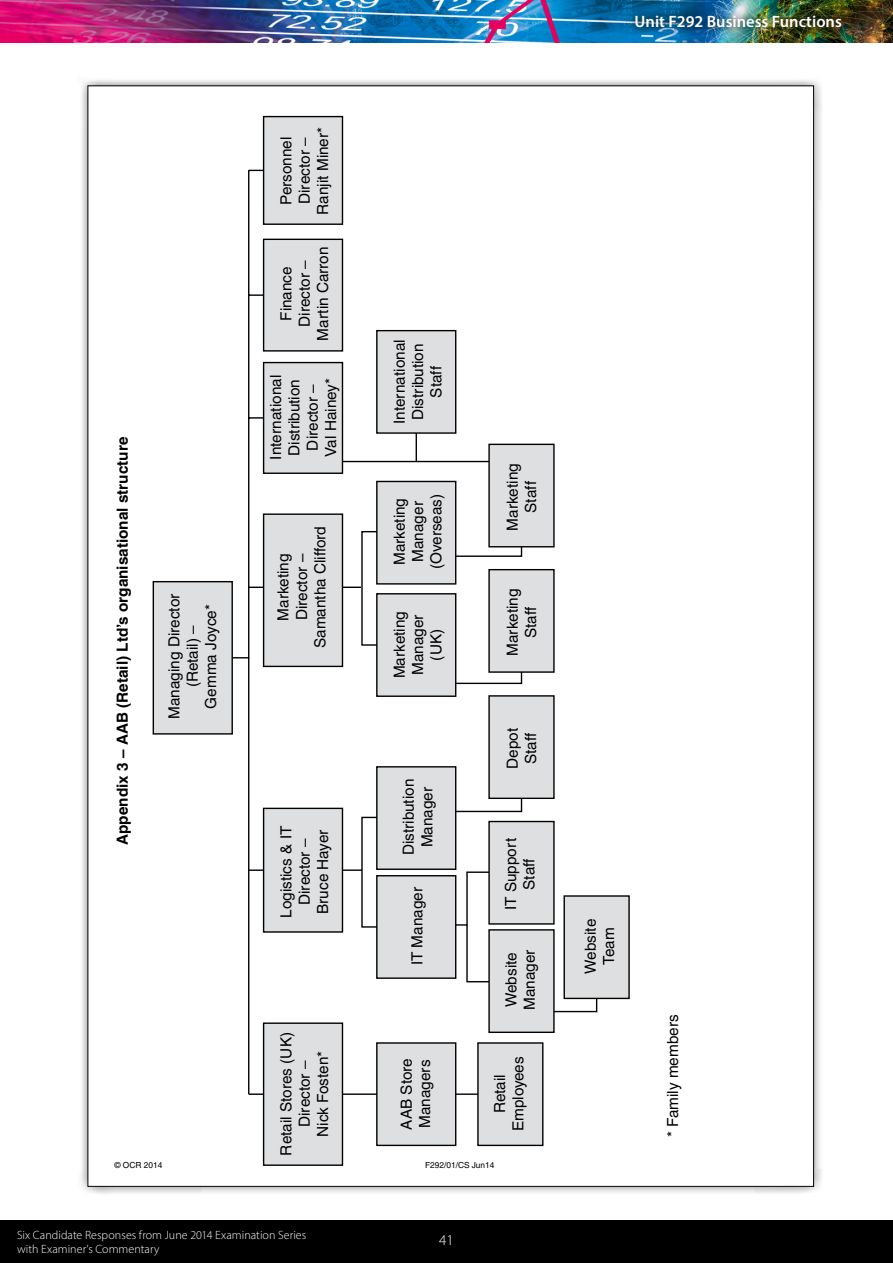
<style>
.page{position:relative;width:893px;height:1263px;background:#fff}
.page>*{position:absolute;margin:0;border:0;box-sizing:border-box;transform-origin:0 0}
.t1{font:600 16.5px "Myriad Pro";color:#fff}
.t2{font:15.3px/18.5px "Helvetica";color:#000;text-align:center}
.t3{font:700 15.3px "Helvetica";color:#000}
.t4{font:300 15px "Myriad Pro";color:#fff}
.t5{font:300 12px/14.4px "Myriad Pro";letter-spacing:.005em;color:#fff}
.t6{font:8.4px "Helvetica";color:#000}
</style>
<div class="page">
<div style="left:0;top:1220px;width:893px;height:43px;background:#000"></div>
<img style="left:0;top:0;width:893px;height:43px">
<img style="left:626px;top:7px;width:225px;height:30px">
<div style="left:78px;top:76px;width:745px;height:1120px;background:#000;opacity:.5"></div>
<div style="left:88px;top:86px;width:726px;height:1100px;background:#fff"></div>
<svg style="left:233px;top:115px;width:365px;height:980px"></svg>
<div style="left:153px;top:582px;width:79px;height:152px;background:#dedfe0"></div>
<div style="left:153px;top:581px;width:80px;height:154px;border:1px solid #000"></div>
<div style="left:264px;top:1023px;width:78px;height:142px;background:#dedfe0"></div>
<div style="left:263px;top:1022px;width:80px;height:144px;border:1px solid #000"></div>
<div style="left:377px;top:1043px;width:79px;height:102px;background:#dedfe0"></div>
<div style="left:376px;top:1042px;width:80px;height:104px;border:1px solid #000"></div>
<div style="left:478px;top:1043px;width:65px;height:102px;background:#dedfe0"></div>
<div style="left:477px;top:1042px;width:66px;height:104px;border:1px solid #000"></div>
<div style="left:377px;top:876px;width:79px;height:102px;background:#dedfe0"></div>
<div style="left:376px;top:875px;width:80px;height:104px;border:1px solid #000"></div>
<div style="left:489px;top:930px;width:65px;height:102px;background:#dedfe0"></div>
<div style="left:488px;top:929px;width:67px;height:104px;border:1px solid #000"></div>
<div style="left:564px;top:896px;width:65px;height:102px;background:#dedfe0"></div>
<div style="left:563px;top:895px;width:67px;height:104px;border:1px solid #000"></div>
<div style="left:489px;top:821px;width:65px;height:103px;background:#dedfe0"></div>
<div style="left:488px;top:821px;width:67px;height:104px;border:1px solid #000"></div>
<div style="left:377px;top:767px;width:79px;height:102px;background:#dedfe0"></div>
<div style="left:376px;top:766px;width:80px;height:104px;border:1px solid #000"></div>
<div style="left:489px;top:696px;width:65px;height:102px;background:#dedfe0"></div>
<div style="left:488px;top:695px;width:67px;height:104px;border:1px solid #000"></div>
<div style="left:377px;top:594px;width:79px;height:102px;background:#dedfe0"></div>
<div style="left:376px;top:593px;width:80px;height:104px;border:1px solid #000"></div>
<div style="left:377px;top:481px;width:79px;height:103px;background:#dedfe0"></div>
<div style="left:376px;top:481px;width:80px;height:104px;border:1px solid #000"></div>
<div style="left:377px;top:331px;width:79px;height:102px;background:#dedfe0"></div>
<div style="left:376px;top:330px;width:80px;height:104px;border:1px solid #000"></div>
<div style="left:489px;top:444px;width:65px;height:103px;background:#dedfe0"></div>
<div style="left:488px;top:444px;width:67px;height:103px;border:1px solid #000"></div>
<div style="left:264px;top:808px;width:78px;height:124px;background:#dedfe0"></div>
<div style="left:263px;top:808px;width:80px;height:125px;border:1px solid #000"></div>
<div style="left:437px;top:98px;width:39px;height:26px;background:#fff"></div>
<p class="t3" style="left:113px;top:845px;width:410px;rotate:-90deg">Appendix 3 – AAB (Retail) Ltd’s organisational structure</p>
<p class="t2" style="left:165px;top:719px;width:127px;rotate:-90deg">Managing Director (Retail) –<br>Gemma Joyce*</p>
<p class="t2" style="left:277px;top:215px;width:89px;rotate:-90deg">Personnel<br>Director –<br>Ranjit Miner*</p>
<p class="t2" style="left:277px;top:341px;width:96px;rotate:-90deg">Finance<br>Director –<br>Martin Carron</p>
<p class="t2" style="left:266px;top:460px;width:86px;rotate:-90deg">International<br>Distribution<br>Director –<br>Val Hainey*</p>
<p class="t2" style="left:274px;top:648px;width:124px;rotate:-90deg">Marketing<br>Director –<br>Samantha Clifford</p>
<p class="t2" style="left:277px;top:918px;width:93px;rotate:-90deg">Logistics &amp; IT<br>Director –<br>Bruce Hayer</p>
<p class="t2" style="left:277px;top:1155px;width:125px;rotate:-90deg">Retail Stores (UK)<br>Director –<br>Nick Fosten*</p>
<p class="t2" style="left:390px;top:424px;width:86px;rotate:-90deg">International<br>Distribution<br>Staff</p>
<p class="t2" style="left:390px;top:569px;width:77px;rotate:-90deg">Marketing<br>Manager (Overseas)</p>
<p class="t2" style="left:390px;top:678px;width:69px;rotate:-90deg">Marketing<br>Manager (UK)</p>
<p class="t2" style="left:399px;top:855px;width:78px;rotate:-90deg">Distribution<br>Manager</p>
<p class="t2" style="left:408px;top:965px;width:80px;rotate:-90deg">IT Manager</p>
<p class="t2" style="left:397px;top:1129px;width:73px;text-align:left;rotate:-90deg">AAB Store<br>Managers</p>
<p class="t2" style="left:503px;top:530px;width:69px;rotate:-90deg">Marketing<br>Staff</p>
<p class="t2" style="left:503px;top:656px;width:69px;rotate:-90deg">Marketing<br>Staff</p>
<p class="t2" style="left:503px;top:769px;width:42px;rotate:-90deg">Depot<br>Staff</p>
<p class="t2" style="left:501px;top:910px;width:74px;rotate:-90deg">IT Support<br>Staff</p>
<p class="t2" style="left:502px;top:1010px;width:62px;text-align:left;rotate:-90deg">Website<br>Manager</p>
<p class="t2" style="left:491px;top:1131px;width:76px;rotate:-90deg">Retail<br>Employees</p>
<p class="t6" style="left:114px;top:1160px;width:49px">© OCR 2014</p>
<p class="t6" style="left:425px;top:1160px;width:71px">F292/01/CS Jun14</p>
<p class="t5" style="left:17px;top:1227px;width:291px">Six Candidate Responses from June 2014 Examination Series with Examiner’s Commentary</p>
<p class="t4" style="left:439px;top:1231px;width:16px">41</p>
<p class="t1" style="left:635px;top:11px;width:209px">Unit F292 Business Functions</p>
<p class="t2" style="left:581px;top:974px;width:56px;rotate:-90deg">Website<br>Team</p>
<p class="t2" style="left:663px;top:1137px;width:124px;rotate:-90deg">* Family members</p>
</div>
